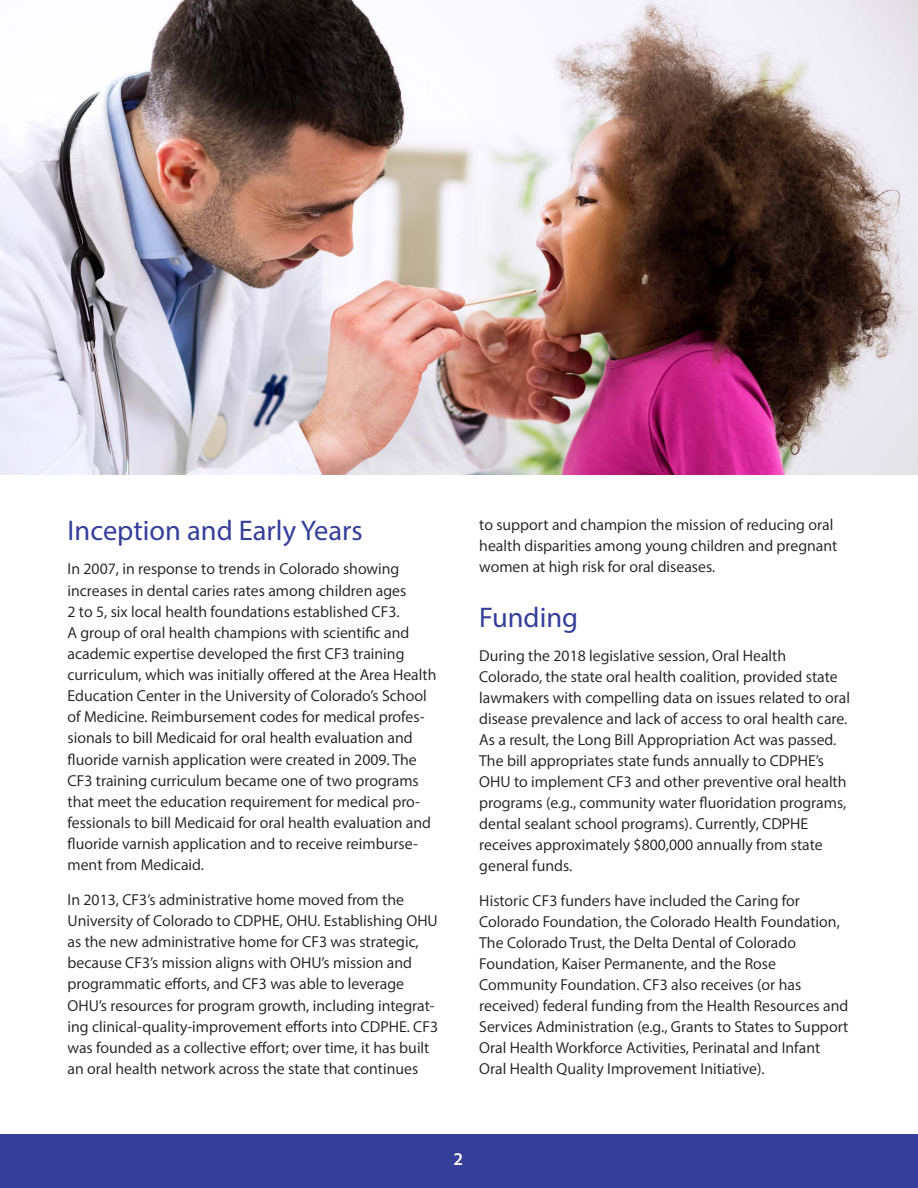
<style>
.page{position:relative;width:918px;height:1188px;background:#fff}
.page>*{position:absolute;margin:0;border:0;box-sizing:border-box;transform-origin:0 0}
.Paragraph{font:28.5px "Myriad Pro";color:#353e99}
.Subheading_1{font:28.5px "Myriad Pro";color:#353e99}
.t1{font:600 18px "Myriad Pro";color:#fff}
.Paragraph-2{font:15.9px/21.1px "Myriad Variable Concept";color:#231f20}
</style>
<div class="page">
<div style="left:0;top:1134px;width:918px;height:54px;background:#353e99"></div>
<img style="left:0;top:0;width:918px;height:474px">
<p class="Paragraph" style="left:68px;top:513px;width:297px">Inception and Early Years</p>
<p class="Paragraph-2" style="left:68px;top:559px;width:370px">In 2007, in response to trends in Colorado showing increases in dental caries rates among children ages<br>2 to 5, six local health foundations established CF3.<br>A group of oral health champions with scientific and academic expertise developed the first CF3 training curriculum, which was initially offered at the Area Health Education Center in the University of Colorado’s School of Medicine. Reimbursement codes for medical profes&shy;sionals to bill Medicaid for oral health evaluation and fluoride varnish application were created in 2009. The CF3 training curriculum became one of two programs that meet the education requirement for medical pro&shy;fessionals to bill Medicaid for oral health evaluation and fluoride varnish application and to receive reimburse&shy;ment from Medicaid.</p>
<p class="Paragraph-2" style="left:68px;top:889px;width:372px">In 2013, CF3’s administrative home moved from the University of Colorado to CDPHE, OHU. Establishing OHU as the new administrative home for CF3 was strategic, because CF3’s mission aligns with OHU’s mission and programmatic efforts, and CF3 was able to leverage OHU’s resources for program growth, including integrat&shy;ing clinical-quality-improvement efforts into CDPHE. CF3 was founded as a collective effort; over time, it has built an oral health network across the state that continues</p>
<p class="Paragraph-2" style="left:479px;top:514px;width:360px">to support and champion the mission of reducing oral health disparities among young children and pregnant women at high risk for oral diseases.</p>
<p class="Subheading_1" style="left:479px;top:600px;width:100px">Funding</p>
<p class="Paragraph-2" style="left:479px;top:645px;width:372px">During the 2018 legislative session, Oral Health Colorado, the state oral health coalition, provided state lawmakers with compelling data on issues related to oral disease prevalence and lack of access to oral health care.<br>As a result, the Long Bill Appropriation Act was passed.<br>The bill appropriates state funds annually to CDPHE’s OHU to implement CF3 and other preventive oral health programs (e.g., community water fluoridation programs, dental sealant school programs). Currently, CDPHE receives approximately $800,000 annually from state general funds.</p>
<p class="Paragraph-2" style="left:479px;top:890px;width:371px">Historic CF3 funders have included the Caring for Colorado Foundation, the Colorado Health Foundation, The Colorado Trust, the Delta Dental of Colorado Foundation, Kaiser Permanente, and the Rose Community Foundation. CF3 also receives (or has received) federal funding from the Health Resources and Services Administration (e.g., Grants to States to Support Oral Health Workforce Activities, Perinatal and Infant Oral Health Quality Improvement Initiative).</p>
<p class="t1" style="left:454px;top:1148px;width:11px">2</p>
</div>
